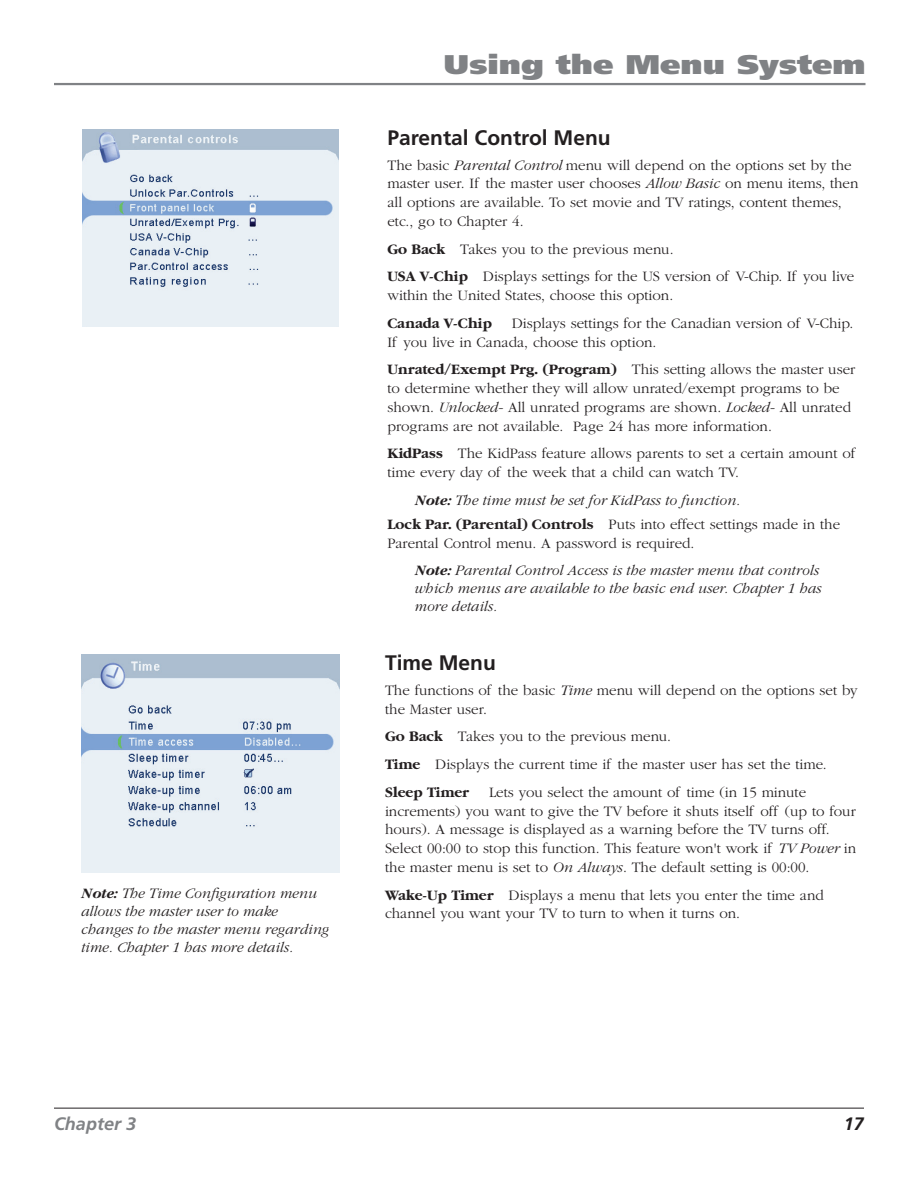
<style>
.page{position:relative;width:918px;height:1188px;background:#fff}
.page>*{position:absolute;margin:0;border:0;box-sizing:border-box;transform-origin:0 0}
.t1{font:900 27px "Frutiger";color:#808285;scale:1.2 1}
.t2{font:700 21px "Frutiger";color:#231f20}
.t3{font:italic 700 18px "Frutiger";color:#808285}
.t4{font:italic 700 18px "Frutiger";color:#231f20}
.t5{font:300 15px/18.8px "Garamond";color:#231f20}
.t6{font:italic 300 15px/18px "Garamond";color:#231f20}
.t7{font:700 15px "Garamond";color:#231f20}
.s1{font-weight:700}
.s2{font-style:italic}
.s3{font-weight:700;font-style:normal}
.s4{font-style:normal}
</style>
<div class="page">
<hr style="left:54px;top:1108px;width:810px;height:1px;background:#231f20">
<hr style="left:54px;top:83px;width:812px;height:2px;background:#808285">
<img style="left:83px;top:129px;width:256px;height:198px">
<img style="left:81px;top:654px;width:258px;height:219px">
<h1 class="t1" style="left:444px;top:54px;width:353px">Using the Menu System</h1>
<p class="t6" style="left:81px;top:886px;width:250px"><span class="s1">Note:</span> The Time Configuration menu allows the master user to make changes to the master menu regarding time. Chapter 1 has more details.</p>
<h2 class="t2" style="left:387px;top:129px;width:225px">Parental Control Menu</h2>
<p class="t5" style="left:387px;top:157px;width:473px">The basic <span class="s2">Parental Control</span> menu will depend on the options set by the master user. If the master user chooses <span class="s2">Allow Basic</span> on menu items, then all options are available. To set movie and TV ratings, content themes, etc., go to Chapter 4.</p>
<p class="t5" style="left:387px;top:236px;width:469px;line-height:27.8px"><span class="s1">Go Back</span> Takes you to the previous menu.<br><span class="s1">USA V-Chip</span> Displays settings for the US version of V-Chip. If you live</p>
<p class="t5" style="left:387px;top:287px;width:287px">within the United States, choose this option.</p>
<p class="t7" style="left:387px;top:317px;width:106px">Canada V-Chip</p>
<p class="t5" style="left:387px;top:315px;width:468px;text-indent:124px">Displays settings for the Canadian version of V-Chip.<br>If you live in Canada, choose this option.</p>
<p class="t5" style="left:387px;top:361px;width:469px"><span class="s1">Unrated/Exempt Prg. (Program)</span> This setting allows the master user to determine whether they will allow unrated/exempt programs to be shown. <span class="s2">Unlocked-</span> All unrated programs are shown. <span class="s2">Locked-</span> All unrated programs are not available. Page 24 has more information.</p>
<p class="t5" style="left:387px;top:445px;width:469px"><span class="s1">KidPass</span> The KidPass feature allows parents to set a certain amount of time every day of the week that a child can watch TV.</p>
<p class="t6" style="left:387px;top:489px;width:454px;line-height:24.2px;text-indent:27px"><span class="s1">Note:</span> The time must be set for KidPass to function.<br><span class="s3">Lock Par. (Parental) Controls</span> <span class="s4">Puts into effect settings made in the</span></p>
<p class="t6" style="left:414px;top:530px;width:406px;line-height:27px;text-indent:-27px"><span class="s4">Parental Control menu. A password is required.<br></span><span class="s1">Note:</span> Parental Control Access is the master menu that controls</p>
<p class="t6" style="left:414px;top:580px;width:409px">which menus are available to the basic end user. Chapter 1 has more details.</p>
<h2 class="t2" style="left:385px;top:654px;width:112px">Time Menu</h2>
<p class="t5" style="left:385px;top:682px;width:474px">The functions of the basic <span class="s2">Time</span> menu will depend on the options set by the Master user.</p>
<p class="t5" style="left:385px;top:724px;width:443px;line-height:27.8px"><span class="s1">Go Back</span> Takes you to the previous menu.<br><span class="s1">Time</span> Displays the current time if the master user has set the time.<br><span class="s1">Sleep Timer</span></p>
<p class="t5" style="left:385px;top:784px;width:473px;text-indent:104px">Lets you select the amount of time (in 15 minute increments) you want to give the TV before it shuts itself off (up to four hours). A message is displayed as a warning before the TV turns off.<br>Select 00:00 to stop this function. This feature won't work if <span class="s2">TV Power</span> in the master menu is set to <span class="s2">On Always</span>. The default setting is 00:00.</p>
<p class="t5" style="left:385px;top:887px;width:440px"><span class="s1">Wake-Up Timer</span> Displays a menu that lets you enter the time and channel you want your TV to turn to when it turns on.</p>
<p class="t3" style="left:54px;top:1116px;width:84px">Chapter 3</p>
<p class="t4" style="left:844px;top:1116px;width:22px">17</p>
</div>
